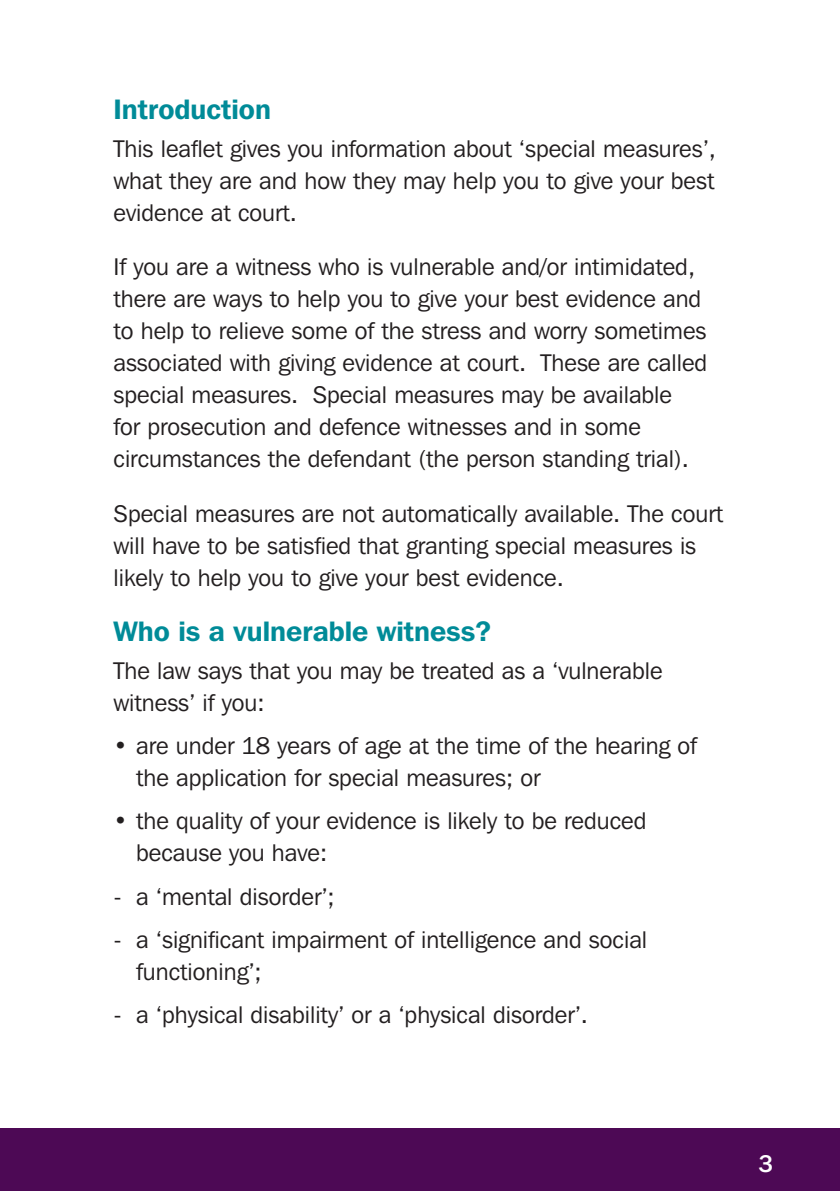
<style>
.page{position:relative;width:840px;height:1191px;background:#fff}
.page>*{position:absolute;margin:0;border:0;box-sizing:border-box;transform-origin:0 0}
.Headings{font:600 28px "Franklin Gothic IT Cby BT";color:#008b98}
.Bodytext{font:24px/32px "Franklin Gothic IT Cby BT";color:#231f20}
.Bullets{font:24px/32px "Franklin Gothic IT Cby BT";color:#231f20}
.Headings-2{font:500 24px "Franklin Gothic IT Cby BT";color:#fff}
</style>
<div class="page">
<div style="left:0;top:1128px;width:839px;height:63px;background:#4d0955"></div>
<p class="Headings" style="left:113px;top:92px;width:159px">Introduction</p>
<p class="Bodytext" style="left:113px;top:132px;width:603px;text-align:justify">This leaflet gives you information about ‘special measures’, what they are and how they may help you to give your best evidence at court.</p>
<p class="Bodytext" style="left:113px;top:251px;width:595px">If you are a witness who is vulnerable and/or intimidated, there are ways to help you to give your best evidence and to help to relieve some of the stress and worry sometimes associated with giving evidence at court. These are called special measures. Special measures may be available<br>for prosecution and defence witnesses and in some circumstances the defendant (the person standing trial).</p>
<p class="Bodytext" style="left:113px;top:497px;width:610px">Special measures are not automatically available. The court will have to be satisfied that granting special measures is likely to help you to give your best evidence.</p>
<p class="Headings" style="left:113px;top:613px;width:379px">Who is a vulnerable witness?</p>
<p class="Bodytext" style="left:113px;top:654px;width:550px">The law says that you may be treated as a ‘vulnerable witness’ if you:</p>
<p class="Bullets" style="left:136px;top:729px;width:562px;text-indent:-23px">• are under 18 years of age at the time of the hearing of the application for special measures; or</p>
<p class="Bullets" style="left:136px;top:804px;width:511px;text-indent:-23px">• the quality of your evidence is likely to be reduced because you have:</p>
<p class="Bullets" style="left:113px;top:880px;width:223px">- a ‘mental disorder’;</p>
<p class="Bullets" style="left:136px;top:923px;width:512px;text-indent:-23px">- a ‘significant impairment of intelligence and social functioning’;</p>
<p class="Bullets" style="left:113px;top:998px;width:476px">- a ‘physical disability’ or a ‘physical disorder’.</p>
<p class="Headings-2" style="left:758px;top:1149px;width:16px">3</p>
</div>
